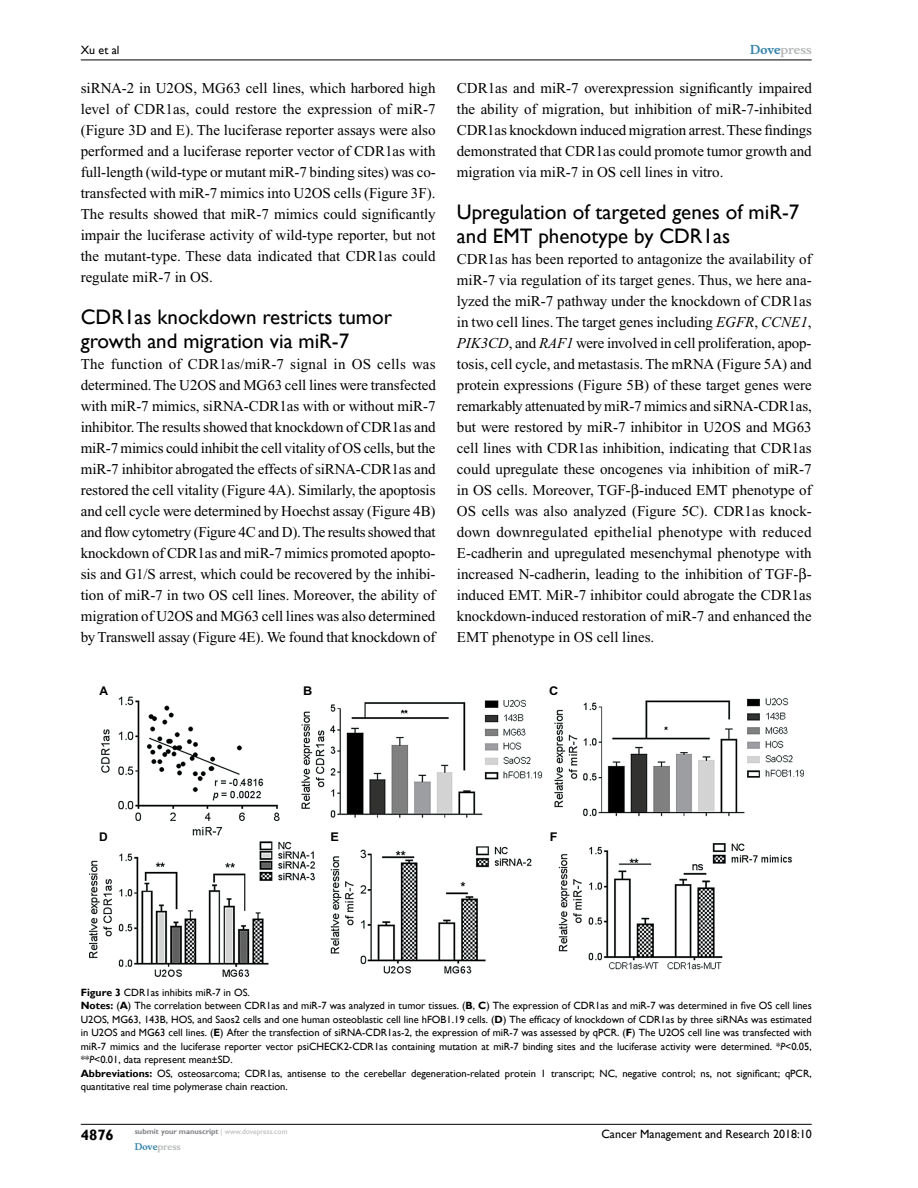
<style>
.page{position:relative;width:918px;height:1188px;background:#fff}
.page>*{position:absolute;margin:0;border:0;box-sizing:border-box;transform-origin:0 0}
.t1{font:21px/24px "Gill Sans";color:#000}
.t2{font:15px/21px "Times New Roman";color:#000;text-align:justify}
.t3{font:700 15px "Gill Sans";color:#000}
.t4{font:12px "Gill Sans";color:#000}
.t5{font:700 12px "Musee";color:#b8babc}
.t6{font:700 12px "Arial";color:#000;scale:1.06 1}
.t7{font:700 12px "Arial";color:#000}
.t8{font:10.5px/13.5px "Gill Sans";color:#000}
.t9{font:700 9px "Musee";color:#b8babc}
.t10{font:700 7.5px "Gill Sans";color:#808285}
.s1{color:#3785ad}
.s2{font-style:italic}
.s3{font-weight:700}
.s4{font-weight:400;color:#b8babc}
</style>
<div class="page">
<hr style="left:81px;top:1124px;width:731px;height:1px;background:#000">
<hr style="left:81px;top:60px;width:731px;height:1px;background:#000">
<img style="left:89px;top:697px;width:714px;height:279px">
<p class="t4" style="left:81px;top:43px;width:40px">Xu et al</p>
<p class="t2" style="left:81px;top:77px;width:357px">siRNA-2 in U2OS, MG63 cell lines, which harbored high level of CDR1as, could restore the expression of miR-7 (Figure 3D and E). The luciferase reporter assays were also performed and a luciferase reporter vector of CDR1as with full-length (wild-type or mutant miR-7 binding sites) was co&shy;transfected with miR-7 mimics into U2OS cells (Figure 3F).<br>The results showed that miR-7 mimics could significantly impair the luciferase activity of wild-type reporter, but not the mutant-type. These data indicated that CDR1as could regulate miR-7 in OS.</p>
<h1 class="t1" style="left:81px;top:305px;width:313px">CDR1as knockdown restricts tumor growth and migration via miR-7</h1>
<p class="t2" style="left:81px;top:353px;width:357px">The function of CDR1as/miR-7 signal in OS cells was determined. The U2OS and MG63 cell lines were transfected with miR-7 mimics, siRNA-CDR1as with or without miR-7 inhibitor. The results showed that knockdown of CDR1as and miR-7 mimics could inhibit the cell vitality of OS cells, but the miR-7 inhibitor abrogated the effects of siRNA-CDR1as and restored the cell vitality (Figure 4A). Similarly, the apoptosis and cell cycle were determined by Hoechst assay (Figure 4B) and flow cytometry (Figure 4C and D). The results showed that knockdown of CDR1as and miR-7 mimics promoted apopto&shy;sis and G1/S arrest, which could be recovered by the inhibi&shy;tion of miR-7 in two OS cell lines. Moreover, the ability of migration of U2OS and MG63 cell lines was also determined by Transwell assay (Figure 4E). We found that knockdown of</p>
<p class="t5" style="left:750px;top:43px;width:63px"><span class="s1">Dove</span>press</p>
<p class="t2" style="left:457px;top:77px;width:357px">CDR1as and miR-7 overexpression significantly impaired the ability of migration, but inhibition of miR-7-inhibited CDR1as knockdown induced migration arrest. These findings demonstrated that CDR1as could promote tumor growth and migration via miR-7 in OS cell lines in vitro.</p>
<h1 class="t1" style="left:457px;top:200px;width:344px">Upregulation of targeted genes of miR-7 and EMT phenotype by CDR1as</h1>
<p class="t2" style="left:457px;top:248px;width:357px">CDR1as has been reported to antagonize the availability of miR-7 via regulation of its target genes. Thus, we here ana&shy;lyzed the miR-7 pathway under the knockdown of CDR1as in two cell lines. The target genes including <span class="s2">EGFR</span>, <span class="s2">CCNE1</span>, <span class="s2">PIK3CD</span>, and <span class="s2">RAF1</span> were involved in cell proliferation, apop&shy;tosis, cell cycle, and metastasis. The mRNA (Figure 5A) and protein expressions (Figure 5B) of these target genes were remarkably attenuated by miR-7 mimics and siRNA-CDR1as, but were restored by miR-7 inhibitor in U2OS and MG63 cell lines with CDR1as inhibition, indicating that CDR1as could upregulate these oncogenes via inhibition of miR-7 in OS cells. Moreover, TGF- -induced EMT phenotype of OS cells was also analyzed (Figure 5C). CDR1as knock&shy;down downregulated epithelial phenotype with reduced E-cadherin and upregulated mesenchymal phenotype with increased N-cadherin, leading to the inhibition of TGF- - induced EMT. MiR-7 inhibitor could abrogate the CDR1as knockdown-induced restoration of miR-7 and enhanced the EMT phenotype in OS cell lines.</p>
<p class="t7" style="left:100px;top:682px;width:10px">A</p>
<p class="t6" style="left:303px;top:682px;width:10px">B</p>
<p class="t6" style="left:549px;top:682px;width:10px">C</p>
<p class="t7" style="left:99px;top:828px;width:10px">D</p>
<p class="t6" style="left:331px;top:828px;width:10px">E</p>
<p class="t6" style="left:550px;top:828px;width:9px">F</p>
<p class="t8" style="left:81px;top:985px;width:732px"><span class="s3">Figure 3</span> CDR1as inhibits miR-7 in OS.<br><span class="s3">Notes:</span> (<span class="s3">A</span>) The correlation between CDR1as and miR-7 was analyzed in tumor tissues. (<span class="s3">B</span>, <span class="s3">C</span>) The expression of CDR1as and miR-7 was determined in five OS cell lines U2OS, MG63, 143B, HOS, and Saos2 cells and one human osteoblastic cell line hFOB1.19 cells. (<span class="s3">D</span>) The efficacy of knockdown of CDR1as by three siRNAs was estimated in U2OS and MG63 cell lines. (<span class="s3">E</span>) After the transfection of siRNA-CDR1as-2, the expression of miR-7 was assessed by qPCR. (<span class="s3">F</span>) The U2OS cell line was transfected with miR-7 mimics and the luciferase reporter vector psiCHECK2-CDR1as containing mutation at miR-7 binding sites and the luciferase activity were determined. *<span class="s2">P</span>&lt;0.05, **<span class="s2">P</span>&lt;0.01, data represent mean±SD.<br><span class="s3">Abbreviations:</span> OS, osteosarcoma; CDR1as, antisense to the cerebellar degeneration-related protein 1 transcript; NC, negative control; ns, not significant; qPCR, quantitative real time polymerase chain reaction.</p>
<p class="t3" style="left:81px;top:1126px;width:35px">4876</p>
<p class="t10" style="left:135px;top:1127px;width:154px">submit your manuscript <span class="s4">| www.dovepress.com</span></p>
<p class="t9" style="left:135px;top:1141px;width:48px"><span class="s1">Dove</span>press</p>
<p class="t4" style="left:601px;top:1127px;width:212px">Cancer Management and Research 2018:10</p>
</div>
